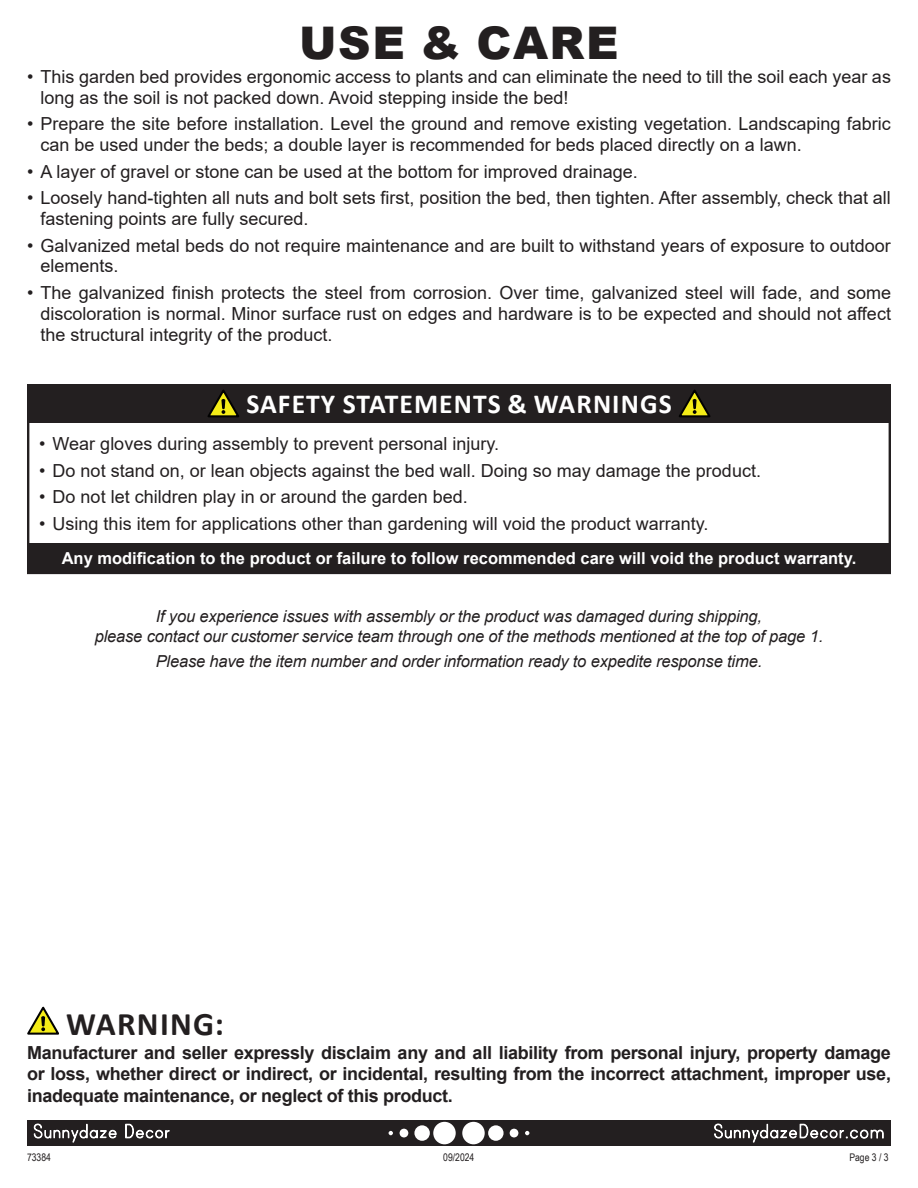
<style>
.page{position:relative;width:918px;height:1188px;background:#fff}
.page>*{position:absolute;margin:0;border:0;box-sizing:border-box;transform-origin:0 0}
.t1{font:900 45px "Arial";letter-spacing:.035em;color:#231f20}
.t2{font:700 33px "Calibri";letter-spacing:.04em;color:#231f20}
.t3{font:700 27.6px "Calibri";letter-spacing:.04em;color:#fff}
.t4{font:18px/20.9px "Arial";color:#231f20}
.t5{font:700 18px/21.6px "Arial";letter-spacing:-.02em;color:#231f20;text-align:justify}
.t6{font:italic 16.5px/19.8px "Arial";letter-spacing:-.01em;color:#231f20;text-align:center}
.t7{font:700 16.5px "Arial";color:#fff}
.t8{font:10.5px "Arial Narrow";color:#231f20}
</style>
<div class="page">
<div style="left:27px;top:1120px;width:864px;height:26px;background:#231f20"></div>
<div style="left:462px;top:1122px;width:23px;height:22px;background:#fff;border-radius:50%"></div>
<div style="left:488px;top:1125px;width:16px;height:16px;background:#fff;border-radius:50%"></div>
<div style="left:510px;top:1129px;width:8px;height:8px;background:#fff;border-radius:50%"></div>
<svg style="left:525px;top:1131px;width:4px;height:4px"></svg>
<div style="left:433px;top:1122px;width:23px;height:22px;background:#fff;border-radius:50%"></div>
<div style="left:414px;top:1125px;width:16px;height:16px;background:#fff;border-radius:50%"></div>
<div style="left:400px;top:1129px;width:8px;height:8px;background:#fff;border-radius:50%"></div>
<svg style="left:389px;top:1131px;width:4px;height:4px"></svg>
<svg style="left:34px;top:1123px;width:83px;height:20px"></svg>
<svg style="left:125px;top:1124px;width:45px;height:15px"></svg>
<svg style="left:714px;top:1123px;width:170px;height:20px"></svg>
<div style="left:27px;top:384px;width:864px;height:39px;background:#231f20"></div>
<svg style="left:207px;top:389px;width:32px;height:28px"></svg>
<svg style="left:679px;top:389px;width:32px;height:28px"></svg>
<div style="left:27px;top:543px;width:864px;height:31px;background:#231f20"></div>
<svg style="left:27px;top:1007px;width:32px;height:28px"></svg>
<p class="t1" style="left:299px;top:10px;width:321px">USE &amp; CARE</p>
<p class="t4" style="left:40px;top:66px;width:852px;text-indent:-14px">• This garden bed provides ergonomic access to plants and can eliminate the need to till the soil each year as long as the soil is not packed down. Avoid stepping inside the bed!</p>
<p class="t4" style="left:40px;top:113px;width:852px;text-indent:-14px">• Prepare the site before installation. Level the ground and remove existing vegetation. Landscaping fabric can be used under the beds; a double layer is recommended for beds placed directly on a lawn.</p>
<p class="t4" style="left:27px;top:161px;width:612px">• A layer of gravel or stone can be used at the bottom for improved drainage.</p>
<p class="t4" style="left:40px;top:187px;width:852px;text-indent:-14px">• Loosely hand-tighten all nuts and bolt sets first, position the bed, then tighten. After assembly, check that all fastening points are fully secured.</p>
<p class="t4" style="left:40px;top:235px;width:852px;text-indent:-14px">• Galvanized metal beds do not require maintenance and are built to withstand years of exposure to outdoor elements.</p>
<p class="t4" style="left:40px;top:282px;width:852px;text-align:justify;text-indent:-14px">• The galvanized finish protects the steel from corrosion. Over time, galvanized steel will fade, and some discoloration is normal. Minor surface rust on edges and hardware is to be expected and should not affect the structural integrity of the product.</p>
<p class="t3" style="left:246px;top:384px;width:427px">SAFETY STATEMENTS &amp; WARNINGS</p>
<p class="t4" style="left:39px;top:434px;width:462px">• Wear gloves during assembly to prevent personal injury.</p>
<p class="t4" style="left:39px;top:460px;width:723px">• Do not stand on, or lean objects against the bed wall. Doing so may damage the product.</p>
<p class="t4" style="left:39px;top:486px;width:430px">• Do not let children play in or around the garden bed.</p>
<p class="t4" style="left:39px;top:513px;width:671px">• Using this item for applications other than gardening will void the product warranty.</p>
<p class="t7" style="left:62px;top:547px;width:796px">Any modification to the product or failure to follow recommended care will void the product warranty.</p>
<p class="t6" style="left:95px;top:607px;width:730px">If you experience issues with assembly or the product was damaged during shipping,<br>please contact our customer service team through one of the methods mentioned at the top of page 1.</p>
<p class="t6" style="left:156px;top:652px;width:608px">Please have the item number and order information ready to expedite response time.</p>
<p class="t2" style="left:66px;top:1000px;width:159px">WARNING:</p>
<p class="t5" style="left:27px;top:1042px;width:866px">Manufacturer and seller expressly disclaim any and all liability from personal injury, property damage or loss, whether direct or indirect, or incidental, resulting from the incorrect attachment, improper use, inadequate maintenance, or neglect of this product.</p>
<p class="t8" style="left:27px;top:1150px;width:25px">73384</p>
<p class="t8" style="left:443px;top:1150px;width:33px">09/2024</p>
<p class="t8" style="left:849px;top:1150px;width:41px">Page 3 / 3</p>
</div>
